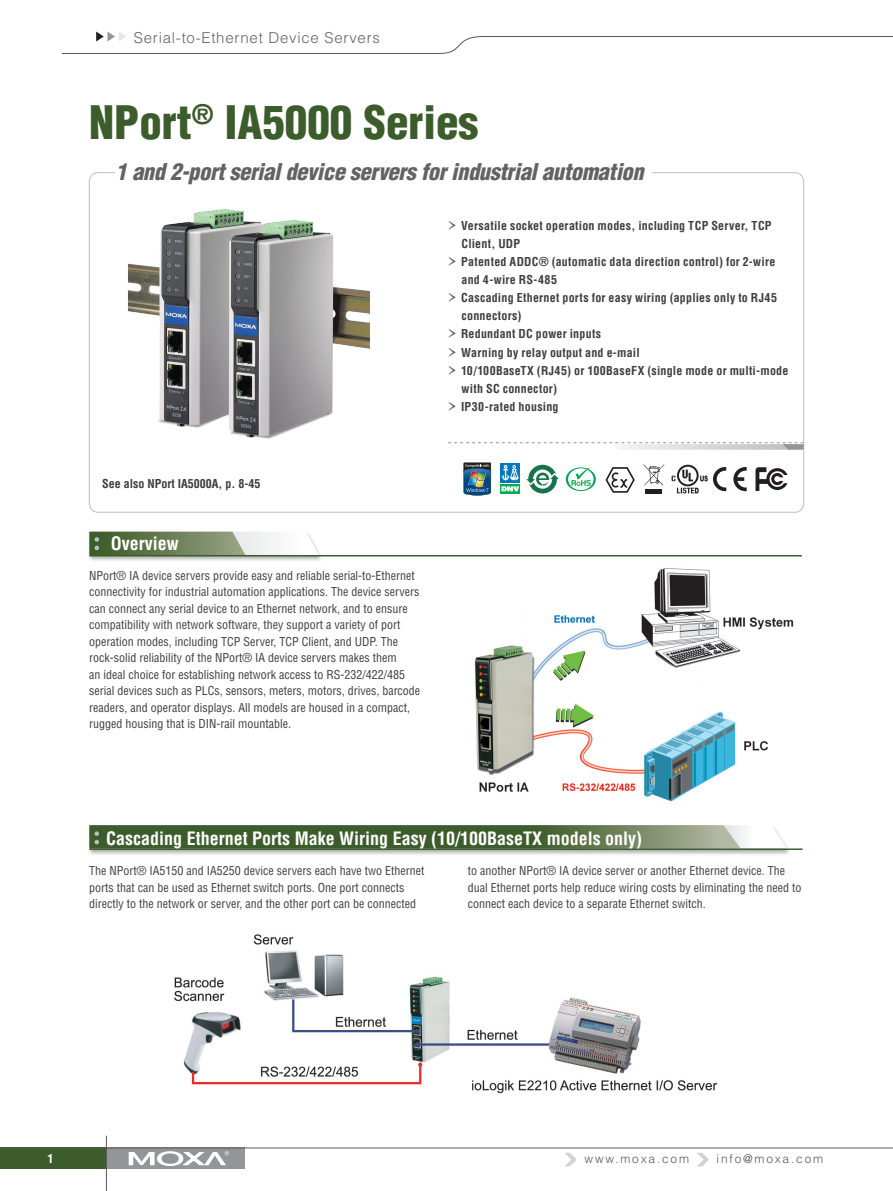
<style>
.page{position:relative;width:893px;height:1191px;background:#fff}
.page>*{position:absolute;margin:0;border:0;box-sizing:border-box;transform-origin:0 0}
.pro_name{font:900 condensed 45px "Helvetica";color:#3c5d2b}
.pro_des{font:italic 900 condensed 22.5px "Helvetica";letter-spacing:-.015em;color:#636366}
.topic{font:700 condensed 18px "Helvetica";color:#fff}
.t1{font:300 15px "Helvetica";letter-spacing:.05em;color:#636366}
.body{font:condensed 12px/16.5px "Helvetica";color:#3e3e3f}
.copy_bold_regular{font:700 condensed 12px/18px "Helvetica";letter-spacing:.02em;color:#3e3e3f}
.copy_bold_regular-2{font:700 condensed 12px "Helvetica";color:#3e3e3f}
.t2{font:300 12px "Helvetica";letter-spacing:.15em;color:#57585a}
.t3{font:700 condensed 12px "Helvetica";color:#fff}
.s1{font-family:"Garamond Premr Pro";font-weight:400;font-stretch:normal;font-size:24px;color:#636366}
</style>
<div class="page">
<div style="left:0;top:1147px;width:106px;height:22px;background:#3c5d2b"></div>
<div style="left:106px;top:1147px;width:138px;height:22px;background:#939598"></div>
<hr style="left:0;top:1147px;width:893px;height:1px;background:#57585a">
<svg style="left:129px;top:1151px;width:100px;height:15px"></svg>
<hr style="left:106px;top:1135px;width:1px;height:56px;background:#59595c">
<svg style="left:697px;top:1152px;width:12px;height:14px"></svg>
<svg style="left:565px;top:1152px;width:12px;height:14px"></svg>
<svg style="left:61px;top:32px;width:832px;height:22px"></svg>
<svg style="left:448px;top:442px;width:356px;height:8px"></svg>
<img style="left:463px;top:556px;width:339px;height:246px">
<div style="left:87px;top:825px;width:704px;height:30px;background:#231f20;opacity:.35"></div>
<hr style="left:89px;top:848px;width:713px;height:2px;background:#3c5d2b">
<svg style="left:89px;top:825px;width:698px;height:24px;background:#5d774d"></svg>
<div style="left:87px;top:531px;width:237px;height:31px;background:#231f20;opacity:.35"></div>
<svg style="left:89px;top:531px;width:230px;height:24px"></svg>
<hr style="left:89px;top:555px;width:713px;height:1px;background:#3c5d2b">
<img style="left:128px;top:209px;width:241px;height:230px">
<img style="left:174px;top:934px;width:544px;height:160px">
<div style="left:500px;top:463px;width:20px;height:20px;background:#0578b9"></div>
<svg style="left:500px;top:484px;width:20px;height:10px"></svg>
<svg style="left:502px;top:465px;width:17px;height:15px"></svg>
<svg style="left:501px;top:486px;width:19px;height:5px"></svg>
<svg style="left:733px;top:467px;width:14px;height:24px"></svg>
<svg style="left:755px;top:467px;width:32px;height:24px"></svg>
<svg style="left:672px;top:465px;width:54px;height:28px"></svg>
<svg style="left:605px;top:467px;width:30px;height:26px"></svg>
<svg style="left:526px;top:465px;width:33px;height:28px"></svg>
<hr style="left:645px;top:490px;width:17px;height:4px;background:#231f20">
<svg style="left:643px;top:464px;width:21px;height:21px"></svg>
<svg style="left:463px;top:462px;width:28px;height:33px"></svg>
<svg style="left:566px;top:467px;width:30px;height:24px"></svg>
<p class="t1" style="left:134px;top:29px;width:247px">Serial-to-Ethernet Device Servers</p>
<p class="pro_name" style="left:89px;top:94px;width:391px">NPort<sup>®</sup> IA5000 Series</p>
<p class="pro_des" style="left:116px;top:158px;width:529px">1 and 2-port serial device servers for industrial automation</p>
<p class="copy_bold_regular-2" style="left:102px;top:476px;width:160px">See also NPort IA5000A, p. 8-45</p>
<p class="topic" style="left:111px;top:532px;width:69px">Overview</p>
<p class="body" style="left:89px;top:567px;width:332px">NPort® IA device servers provide easy and reliable serial-to-Ethernet connectivity for industrial automation applications. The device servers can connect any serial device to an Ethernet network, and to ensure compatibility with network software, they support a variety of port operation modes, including TCP Server, TCP Client, and UDP. The rock-solid reliability of the NPort® IA device servers makes them<br>an ideal choice for establishing network access to RS-232/422/485 serial devices such as PLCs, sensors, meters, motors, drives, barcode readers, and operator displays. All models are housed in a compact, rugged housing that is DIN-rail mountable.</p>
<p class="copy_bold_regular" style="left:461px;top:217px;width:312px;text-indent:-15px"><span class="s1">›</span> Versatile socket operation modes, including TCP Server, TCP<br>Client, UDP</p>
<p class="copy_bold_regular" style="left:461px;top:253px;width:315px;text-indent:-15px"><span class="s1">›</span> Patented ADDC® (automatic data direction control) for 2-wire and 4-wire RS-485</p>
<p class="copy_bold_regular" style="left:461px;top:289px;width:317px;text-indent:-15px"><span class="s1">›</span> Cascading Ethernet ports for easy wiring (applies only to RJ45 connectors)</p>
<p class="copy_bold_regular" style="left:446px;top:325px;width:156px"><span class="s1">›</span> Redundant DC power inputs</p>
<p class="copy_bold_regular" style="left:446px;top:343px;width:195px"><span class="s1">›</span> Warning by relay output and e-mail</p>
<p class="copy_bold_regular" style="left:461px;top:361px;width:328px;text-indent:-15px"><span class="s1">›</span> 10/100BaseTX (RJ45) or 100BaseFX (single mode or multi-mode with SC connector)</p>
<p class="copy_bold_regular" style="left:446px;top:397px;width:114px"><span class="s1">›</span> IP30-rated housing</p>
<p class="topic" style="left:106px;top:827px;width:537px">Cascading Ethernet Ports Make Wiring Easy (10/100BaseTX models only)</p>
<p class="body" style="left:89px;top:862px;width:337px">The NPort® IA5150 and IA5250 device servers each have two Ethernet ports that can be used as Ethernet switch ports. One port connects directly to the network or server, and the other port can be connected</p>
<p class="body" style="left:468px;top:862px;width:335px">to another NPort® IA device server or another Ethernet device. The dual Ethernet ports help reduce wiring costs by eliminating the need to connect each device to a separate Ethernet switch.</p>
<p class="t3" style="left:47px;top:1151px;width:8px">1</p>
<p class="t2" style="left:585px;top:1151px;width:106px">www.moxa.com</p>
<p class="t2" style="left:717px;top:1151px;width:108px">info@moxa.com</p>
</div>
